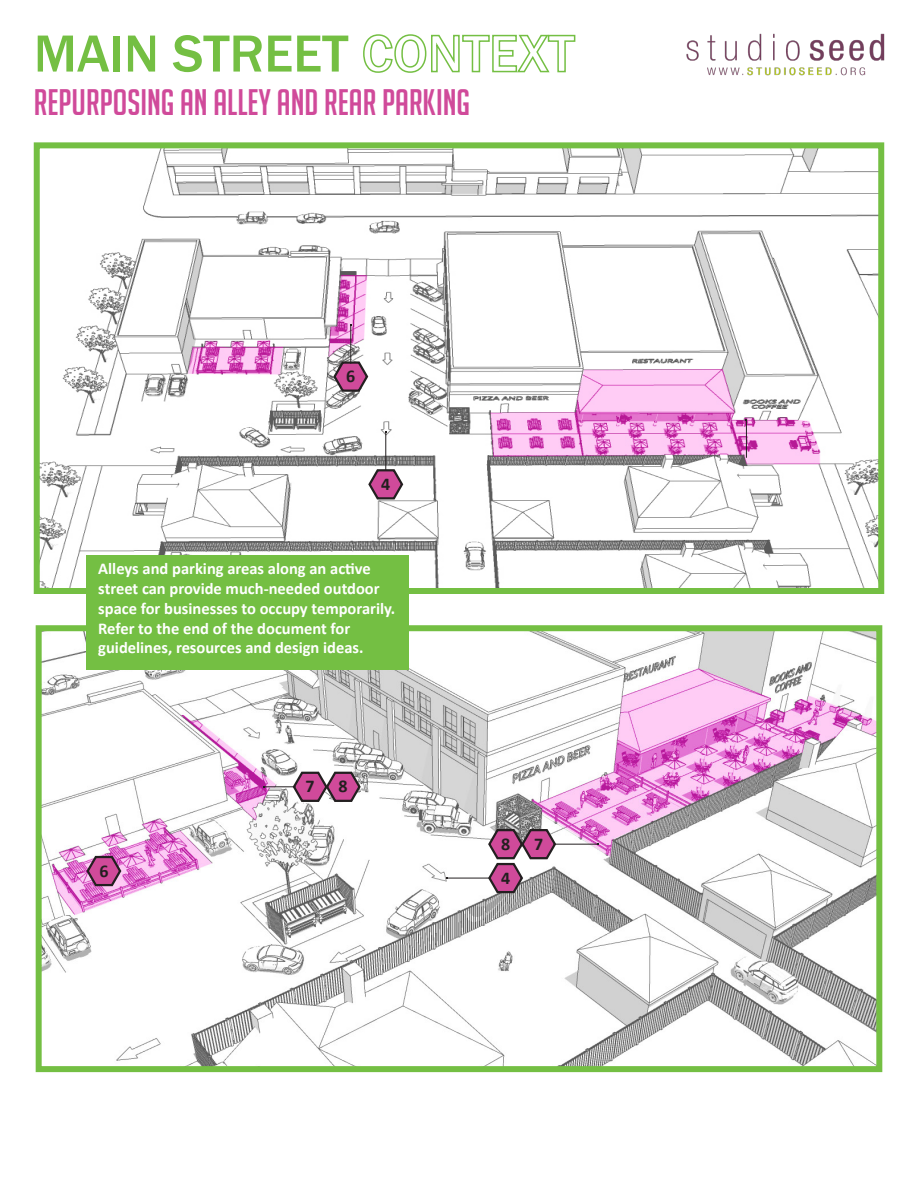
<style>
.page{position:relative;width:918px;height:1188px;background:#fff}
.page>*{position:absolute;margin:0;border:0;box-sizing:border-box;transform-origin:0 0}
.t1{font:500 54px "Franklin Gothic";color:#74bf43}
.t2{font:36px "Big Noodle Titling";color:#d04a9a}
.t3{font:700 18px "Calibri";color:#231f20}
.t4{font:700 16.5px/19.8px "Calibri";color:#fff}
</style>
<div class="page">
<img style="left:41px;top:149px;width:836px;height:438px">
<div style="left:34px;top:142px;width:850px;height:452px;border:6px solid #74bf43"></div>
<img style="left:43px;top:632px;width:832px;height:433px">
<div style="left:36px;top:625px;width:846px;height:447px;border:6px solid #74bf43"></div>
<img style="left:686px;top:33px;width:199px;height:43px">
<div style="left:86px;top:555px;width:322px;height:114px;background:#74bf43"></div>
<svg style="left:367px;top:467px;width:38px;height:34px"></svg>
<hr style="left:385px;top:432px;width:1px;height:38px;background:#231f20">
<hr style="left:447px;top:878px;width:44px;height:1px;background:#231f20">
<svg style="left:85px;top:854px;width:38px;height:33px"></svg>
<svg style="left:332px;top:360px;width:38px;height:33px"></svg>
<hr style="left:746px;top:420px;width:1px;height:38px;background:#231f20">
<hr style="left:350px;top:325px;width:1px;height:39px;background:#231f20">
<hr style="left:555px;top:844px;width:43px;height:1px;background:#231f20">
<hr style="left:264px;top:786px;width:32px;height:1px;background:#231f20">
<svg style="left:291px;top:770px;width:71px;height:33px"></svg>
<svg style="left:487px;top:827px;width:71px;height:67px"></svg>
<p class="t1" style="left:34px;top:20px;width:542px">MAIN STREET CONTEXT</p>
<p class="t2" style="left:34px;top:83px;width:438px">REPURPOSING AN ALLEY AND REAR PARKING</p>
<p class="t3" style="left:346px;top:363px;width:11px">6</p>
<p class="t3" style="left:381px;top:471px;width:11px">4</p>
<p class="t4" style="left:98px;top:559px;width:299px">Alleys and parking areas along an active street can provide much-needed outdoor space for businesses to occupy temporarily.<br>Refer to the end of the document for guidelines, resources and design ideas.</p>
<p class="t3" style="left:99px;top:858px;width:11px">6</p>
<p class="t3" style="left:306px;top:774px;width:11px">7</p>
<p class="t3" style="left:339px;top:774px;width:11px">8</p>
<p class="t3" style="left:501px;top:831px;width:11px">8</p>
<p class="t3" style="left:501px;top:865px;width:11px">4</p>
<p class="t3" style="left:534px;top:831px;width:11px">7</p>
</div>
